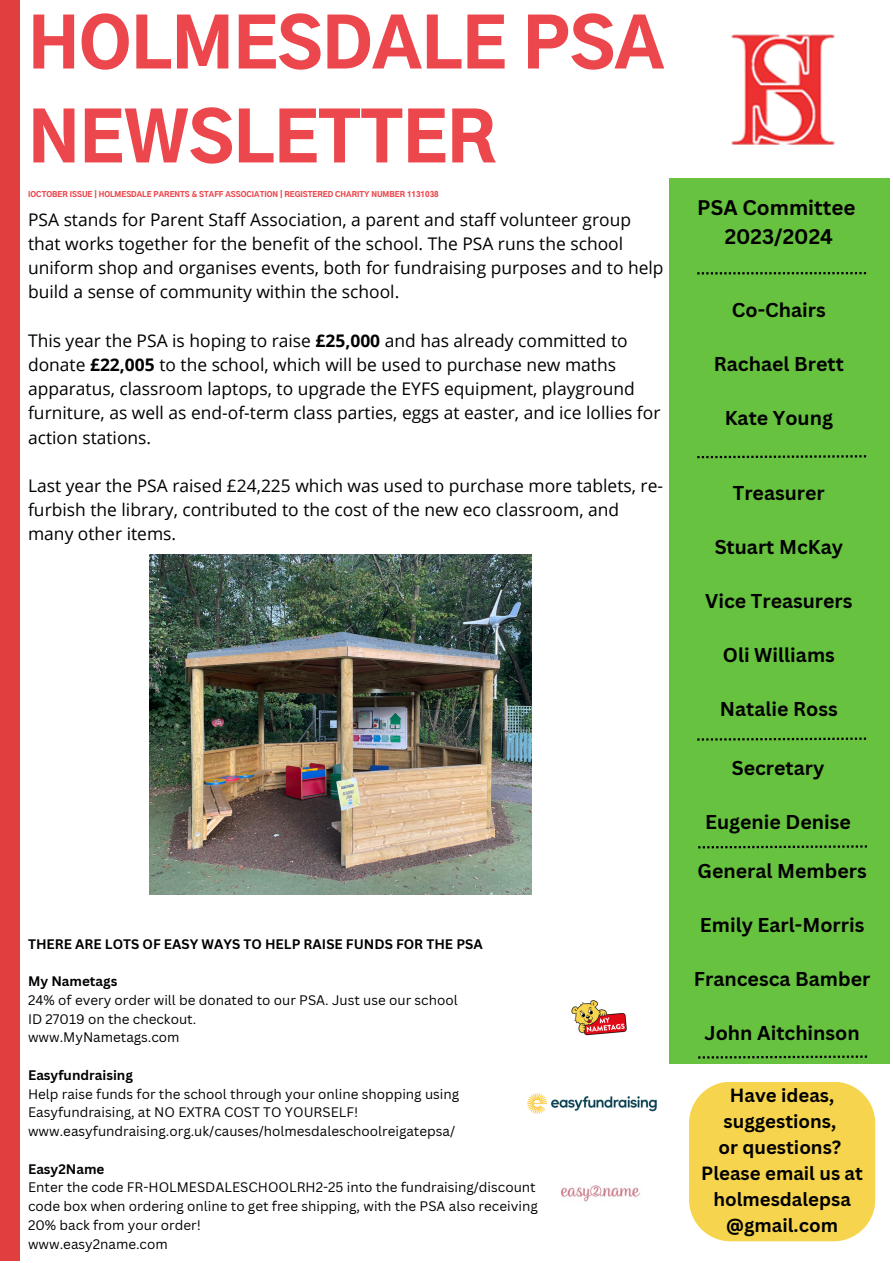
<style>
.page{position:relative;width:893px;height:1263px;background:#fff}
.page>*{position:absolute;margin:0;border:0;box-sizing:border-box;transform-origin:0 0}
.t1{font:900 67.5px/93.9px "Gothic A1";color:#ec474d}
.t2{font:700 20.55px "Canva Sans";color:#000}
.t3{font:700 19.5px "Canva Sans";color:#000}
.t4{font:700 18.6px/25.9px "Canva Sans";color:#000;text-align:center}
.t5{font:17.4px/24.2px "Open Sans";color:#000}
.t6{font:13.42px/18.8px "Canva Sans";color:#000}
.t7{font:700 13.42px "Canva Sans";color:#000}
.t8{font:900 7.5px "Gothic A1";color:#ec474d}
.s1{font-weight:700}
</style>
<div class="page">
<div style="left:0;top:0;width:20px;height:1261px;background:#e13f3f"></div>
<img style="left:731px;top:34px;width:104px;height:111px">
<div style="left:669px;top:179px;width:220px;height:885px;background:#66c23f"></div>
<svg style="left:697px;top:272px;width:169px;height:2px"></svg>
<svg style="left:697px;top:455px;width:169px;height:3px"></svg>
<svg style="left:697px;top:737px;width:169px;height:4px"></svg>
<svg style="left:698px;top:845px;width:169px;height:3px"></svg>
<img style="left:571px;top:1000px;width:56px;height:36px">
<img style="left:527px;top:1093px;width:130px;height:21px">
<img style="left:561px;top:1185px;width:79px;height:17px">
<svg style="left:698px;top:1055px;width:169px;height:3px"></svg>
<img style="left:150px;top:555px;width:381px;height:340px">
<div style="left:689px;top:1082px;width:186px;height:159px;background:#f7d44d"></div>
<p class="t1" style="left:28px;top:1px;width:637px">HOLMESDALE PSA<br>NEWSLETTER</p>
<p class="t8" style="left:28px;top:191px;width:412px">IOCTOBER ISSUE | HOLMESDALE PARENTS &amp; STAFF ASSOCIATION | REGISTERED CHARITY NUMBER 1131038</p>
<p class="t5" style="left:28px;top:207px;width:637px">PSA stands for Parent Staff Association, a parent and staff volunteer group that works together for the benefit of the school. The PSA runs the school uniform shop and organises events, both for fundraising purposes and to help build a sense of community within the school.</p>
<p class="t5" style="left:28px;top:328px;width:634px">This year the PSA is hoping to raise <span class="s1">£25,000</span> and has already committed to donate <span class="s1">£22,005</span> to the school, which will be used to purchase new maths apparatus, classroom laptops, to upgrade the EYFS equipment, playground furniture, as well as end-of-term class parties, eggs at easter, and ice lollies for action stations.</p>
<p class="t5" style="left:28px;top:473px;width:636px">Last year the PSA raised £24,225 which was used to purchase more tablets, re&shy;furbish the library, contributed to the cost of the new eco classroom, and many other items.</p>
<p class="t7" style="left:28px;top:934px;width:456px">THERE ARE LOTS OF EASY WAYS TO HELP RAISE FUNDS FOR THE PSA</p>
<p class="t7" style="left:28px;top:972px;width:91px">My Nametags</p>
<p class="t6" style="left:28px;top:990px;width:431px">24% of every order will be donated to our PSA. Just use our school</p>
<p class="t6" style="left:28px;top:1009px;width:170px">ID 27019 on the checkout.</p>
<p class="t6" style="left:28px;top:1028px;width:153px">www.MyNametags.com</p>
<p class="t7" style="left:28px;top:1065px;width:106px">Easyfundraising</p>
<p class="t6" style="left:28px;top:1084px;width:433px">Help raise funds for the school through your online shopping using</p>
<p class="t6" style="left:28px;top:1103px;width:428px">Easyfundraising, at NO EXTRA COST TO YOURSELF! www.easyfundraising.org.uk/causes/holmesdaleschoolreigatepsa/</p>
<p class="t7" style="left:28px;top:1159px;width:78px">Easy2Name</p>
<p class="t6" style="left:28px;top:1178px;width:511px">Enter the code FR-HOLMESDALESCHOOLRH2-25 into the fundraising/discount code box when ordering online to get free shipping, with the PSA also receiving<br>20% back from your order!</p>
<p class="t6" style="left:28px;top:1234px;width:141px">www.easy2name.com</p>
<p class="t2" style="left:697px;top:193px;width:160px">PSA Committee</p>
<p class="t2" style="left:724px;top:222px;width:110px">2023/2024</p>
<p class="t3" style="left:732px;top:296px;width:95px">Co-Chairs</p>
<p class="t3" style="left:714px;top:350px;width:131px">Rachael Brett</p>
<p class="t3" style="left:725px;top:404px;width:110px">Kate Young</p>
<p class="t3" style="left:733px;top:479px;width:93px">Treasurer</p>
<p class="t3" style="left:714px;top:533px;width:130px">Stuart McKay</p>
<p class="t3" style="left:705px;top:587px;width:149px">Vice Treasurers</p>
<p class="t3" style="left:723px;top:641px;width:113px">Oli Williams</p>
<p class="t3" style="left:720px;top:695px;width:119px">Natalie Ross</p>
<p class="t3" style="left:732px;top:754px;width:94px">Secretary</p>
<p class="t3" style="left:705px;top:808px;width:147px">Eugenie Denise</p>
<p class="t3" style="left:697px;top:857px;width:171px">General Members</p>
<p class="t3" style="left:700px;top:911px;width:166px">Emily Earl-Morris</p>
<p class="t3" style="left:694px;top:965px;width:178px">Francesca Bamber</p>
<p class="t3" style="left:704px;top:1019px;width:157px">John Aitchinson</p>
<p class="t4" style="left:723px;top:1082px;width:114px">Have ideas, suggestions,</p>
<p class="t4" style="left:718px;top:1134px;width:124px">or questions?</p>
<p class="t4" style="left:701px;top:1160px;width:163px">Please email us at</p>
<p class="t4" style="left:713px;top:1186px;width:139px">holmesdalepsa</p>
<p class="t4" style="left:726px;top:1211px;width:113px">@gmail.com</p>
</div>
